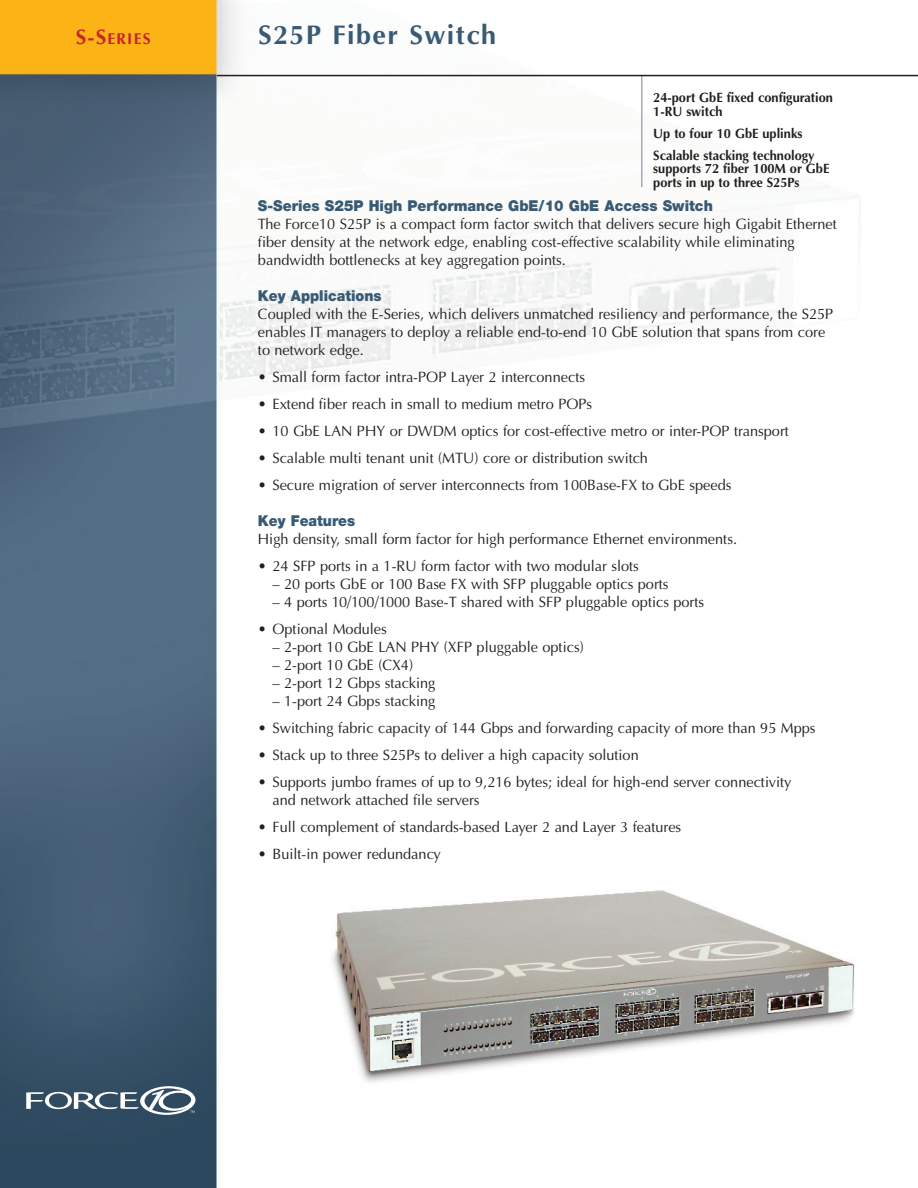
<style>
.page{position:relative;width:918px;height:1188px;background:#fff}
.page>*{position:absolute;margin:0;border:0;box-sizing:border-box;transform-origin:0 0}
.t1{font:700 27px "Optima";letter-spacing:.055em;color:#385a74}
.t2{font:700 15.75px "Optima";letter-spacing:.075em;color:#c8242b}
.t3{font:15px/18px "Optima";color:#231f20}
.t4{font:900 15px "Helvetica Neue";color:#385a74;scale:.95 1}
.t5{font:900 15px "Helvetica Neue";color:#385a74;scale:.94 1}
.t6{font:700 13.5px/13.5px "Optima";color:#231f20;scale:.95 1}
.s1{font-size:21px}
</style>
<div class="page">
<img style="left:0;top:0;width:905px;height:1188px">
<img style="left:310px;top:874px;width:563px;height:233px">
<svg style="left:26px;top:1086px;width:169px;height:29px"></svg>
<hr style="left:641px;top:76px;width:1px;height:111px;background:#70849a">
<hr style="left:217px;top:75px;width:701px;height:1px;background:#231f20">
<p class="t2" style="left:76px;top:32px;width:76px"><span class="s1">S-S</span>ERIES</p>
<h1 class="t1" style="left:258px;top:24px;width:239px">S25P Fiber Switch</h1>
<p class="t6" style="left:653px;top:92px;width:191px">24-port GbE fixed configuration<br>1-RU switch</p>
<p class="t6" style="left:653px;top:123px;width:171px;line-height:22.2px">Up to four 10 GbE uplinks<br>Scalable stacking technology</p>
<p class="t6" style="left:653px;top:163px;width:187px">supports 72 fiber 100M or GbE ports in up to three S25Ps</p>
<p class="t4" style="left:258px;top:200px;width:480px">S-Series S25P High Performance GbE/10 GbE Access Switch</p>
<p class="t3" style="left:258px;top:216px;width:580px">The Force10 S25P is a compact form factor switch that delivers secure high Gigabit Ethernet fiber density at the network edge, enabling cost-effective scalability while eliminating bandwidth bottlenecks at key aggregation points.</p>
<p class="t5" style="left:258px;top:290px;width:133px">Key Applications</p>
<p class="t3" style="left:258px;top:306px;width:577px">Coupled with the E-Series, which delivers unmatched resiliency and performance, the S25P enables IT managers to deploy a reliable end-to-end 10 GbE solution that spans from core to network edge.</p>
<p class="t3" style="left:258px;top:369px;width:329px">• Small form factor intra-POP Layer 2 interconnects</p>
<p class="t3" style="left:258px;top:396px;width:336px">• Extend fiber reach in small to medium metro POPs</p>
<p class="t3" style="left:258px;top:423px;width:532px">• 10 GbE LAN PHY or DWDM optics for cost-effective metro or inter-POP transport</p>
<p class="t3" style="left:258px;top:450px;width:391px">• Scalable multi tenant unit (MTU) core or distribution switch</p>
<p class="t3" style="left:258px;top:477px;width:475px">• Secure migration of server interconnects from 100Base-FX to GbE speeds</p>
<p class="t5" style="left:258px;top:515px;width:105px">Key Features</p>
<p class="t3" style="left:258px;top:531px;width:481px">High density, small form factor for high performance Ethernet environments.</p>
<p class="t3" style="left:258px;top:558px;width:382px">• 24 SFP ports in a 1-RU form factor with two modular slots</p>
<p class="t3" style="left:272px;top:576px;width:398px">– 20 ports GbE or 100 Base FX with SFP pluggable optics ports</p>
<p class="t3" style="left:272px;top:594px;width:433px">– 4 ports 10/100/1000 Base-T shared with SFP pluggable optics ports</p>
<p class="t3" style="left:258px;top:621px;width:130px">• Optional Modules</p>
<p class="t3" style="left:272px;top:639px;width:313px">– 2-port 10 GbE LAN PHY (XFP pluggable optics)</p>
<p class="t3" style="left:272px;top:657px;width:142px">– 2-port 10 GbE (CX4)</p>
<p class="t3" style="left:272px;top:675px;width:165px">– 2-port 12 Gbps stacking</p>
<p class="t3" style="left:272px;top:693px;width:165px">– 1-port 24 Gbps stacking</p>
<p class="t3" style="left:258px;top:720px;width:559px">• Switching fabric capacity of 144 Gbps and forwarding capacity of more than 95 Mpps</p>
<p class="t3" style="left:258px;top:747px;width:382px">• Stack up to three S25Ps to deliver a high capacity solution</p>
<p class="t3" style="left:272px;top:774px;width:520px;text-indent:-14px">• Supports jumbo frames of up to 9,216 bytes; ideal for high-end server connectivity and network attached file servers</p>
<p class="t3" style="left:258px;top:819px;width:425px">• Full complement of standards-based Layer 2 and Layer 3 features</p>
<p class="t3" style="left:258px;top:846px;width:184px">• Built-in power redundancy</p>
</div>
